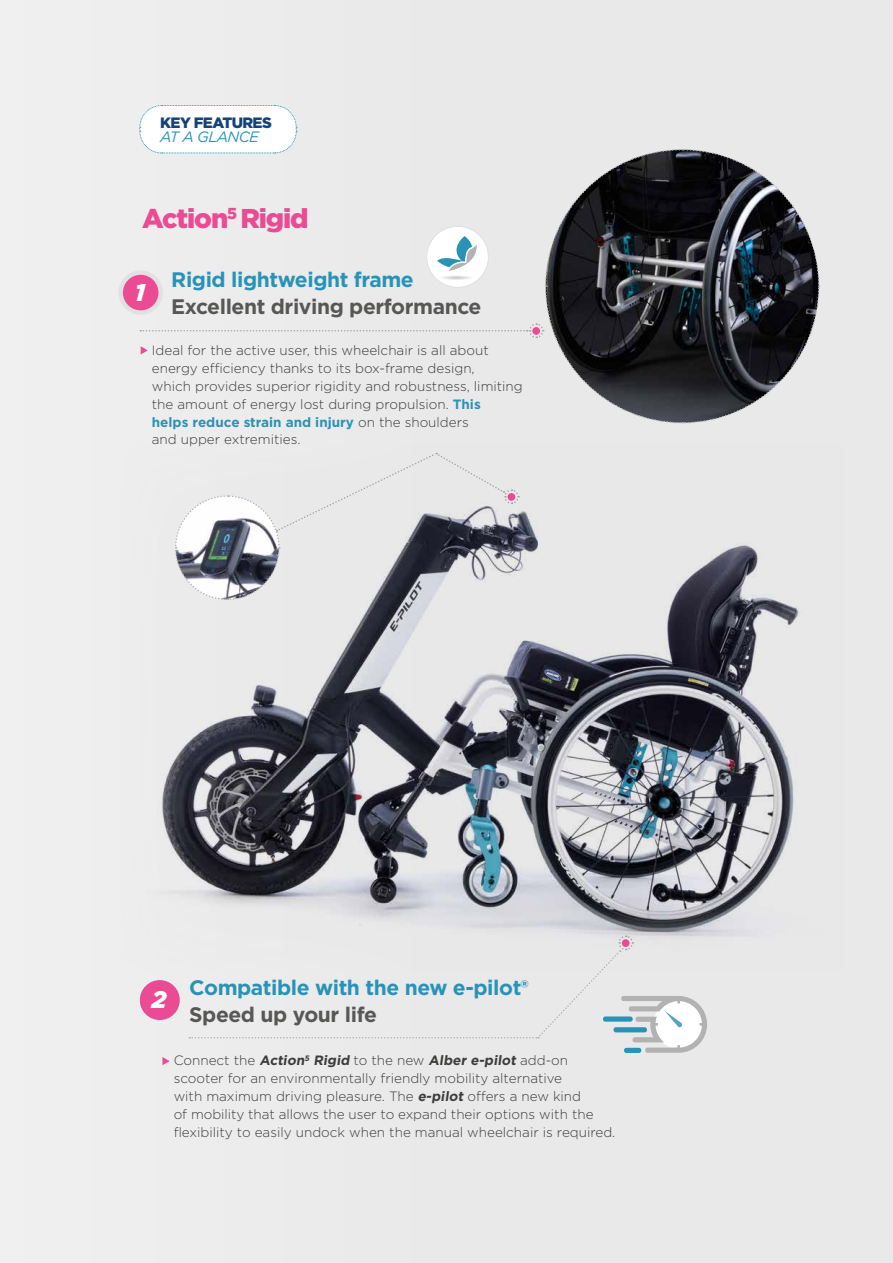
<style>
.page{position:relative;width:893px;height:1263px;background:#eaeaeb}
.page>*{position:absolute;margin:0;border:0;box-sizing:border-box;transform-origin:0 0}
.t1{font:900 27.15px "Gotham";letter-spacing:-.04em;color:#ea4b93}
.t2{font:italic 900 24px "Gotham";color:#fff}
.t3{font:700 21px "Gotham";letter-spacing:-.02em;color:#2993b7}
.t4{font:700 21px "Gotham";letter-spacing:-.02em;color:#575756}
.t5{font:900 15px "Gotham";letter-spacing:-.04em;color:#14427a}
.t6{font:italic 15px "Gotham";letter-spacing:-.04em;color:#2993b7}
.t7{font:300 13.5px/18px "Gotham";color:#3c3c3b}
.s1{font-weight:700;color:#2993b7}
.s2{font-weight:700}
</style>
<div class="page">
<img style="left:117px;top:445px;width:727px;height:526px">
<svg style="left:174px;top:452px;width:346px;height:149px"></svg>
<svg style="left:189px;top:935px;width:518px;height:118px"></svg>
<div style="left:121px;top:273px;width:40px;height:40px;background:#ea4b93;border-radius:50%"></div>
<div style="left:119px;top:270px;width:44px;height:45px;border:4px solid #e1e1e1;border-radius:50%"></div>
<svg style="left:162px;top:1057px;width:8px;height:8px"></svg>
<svg style="left:139px;top:105px;width:681px;height:319px"></svg>
<div style="left:140px;top:980px;width:40px;height:40px;background:#ea4b93;border-radius:50%"></div>
<p class="t5" style="left:160px;top:112px;width:113px">KEY FEATURES</p>
<p class="t6" style="left:160px;top:127px;width:100px">AT A GLANCE</p>
<h1 class="t1" style="left:142px;top:200px;width:168px">Action<sup>5</sup> Rigid</h1>
<h3 class="t3" style="left:171px;top:266px;width:244px">Rigid lightweight frame</h3>
<h3 class="t4" style="left:171px;top:293px;width:312px">Excellent driving performance</h3>
<p class="t7" style="left:152px;top:341px;width:372px">Ideal for the active user, this wheelchair is all about energy efficiency thanks to its box-frame design,<br>which provides superior rigidity and robustness, limiting the amount of energy lost during propulsion. <span class="s1">This<br>helps reduce strain and injury</span> on the shoulders<br>and upper extremities.</p>
<h2 class="t2" style="left:135px;top:276px;width:12px">1</h2>
<h3 class="t3" style="left:189px;top:973px;width:341px">Compatible with the new e-pilot®</h3>
<h3 class="t4" style="left:189px;top:1000px;width:189px">Speed up your life</h3>
<p class="t7" style="left:174px;top:1051px;width:443px">C o n n e c t t h e <span class="s2">Action</span><sup>5</sup> <span class="s2">Rigid</span> t o t h e n ew <span class="s2">Alber e-pilot</span> a d d - o n scooter for an environmentally friendly mobility alternative<br>with maximum driving pleasure. The <span class="s2">e-pilot</span> offers a new kind<br>of mobility that allows the user to expand their options with the flexibility to easily undock when the manual wheelchair is required.</p>
<h2 class="t2" style="left:152px;top:983px;width:17px">2</h2>
</div>
